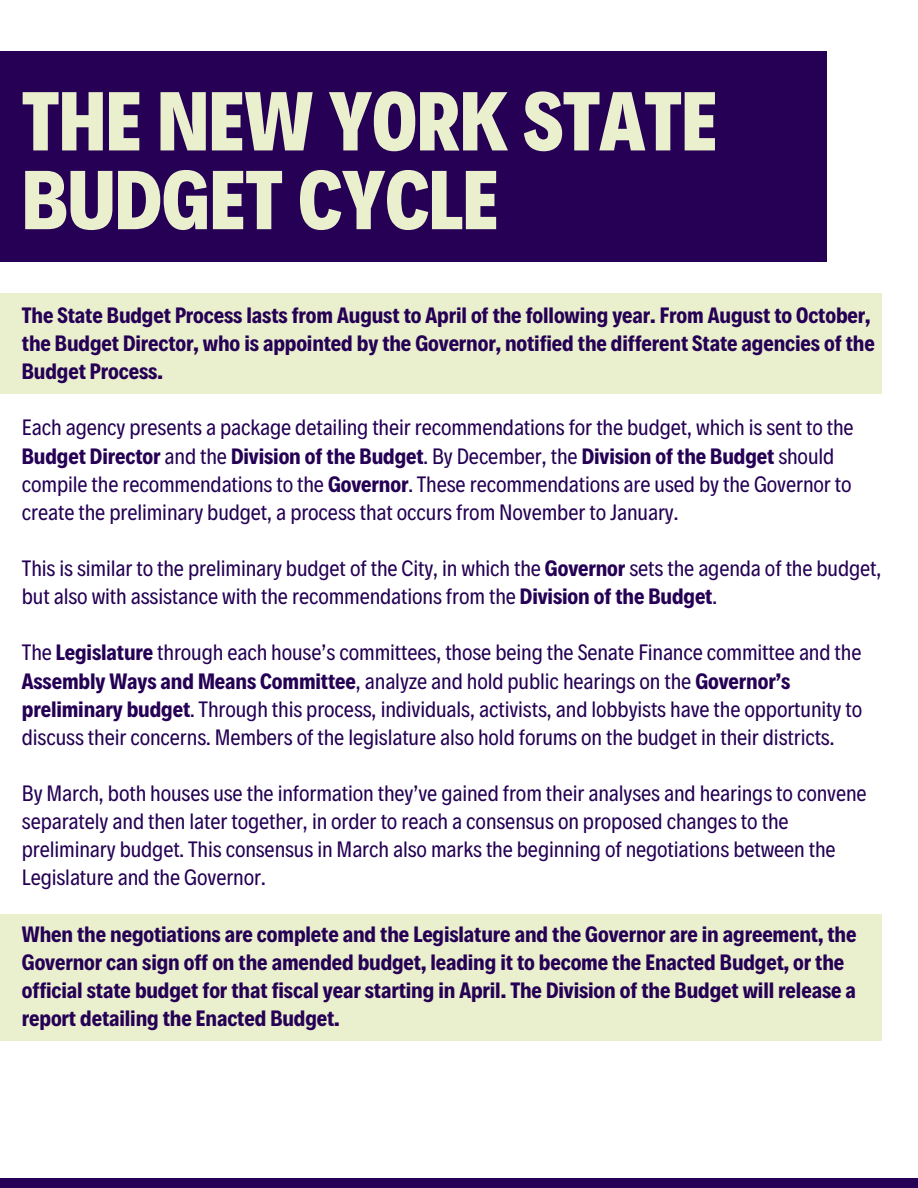
<style>
.page{position:relative;width:918px;height:1188px;background:#fff}
.page>*{position:absolute;margin:0;border:0;box-sizing:border-box;transform-origin:0 0}
.t1{font:800 84.45px "Decalotype";letter-spacing:-.005em;color:#eaf0ce}
.t2{font:22.5px/28.2px "Decalotype";letter-spacing:-.005em;color:#250054}
.t3{font:700 22.5px/28.2px "Decalotype";letter-spacing:-.005em;color:#250054}
.s1{font-weight:700}
</style>
<div class="page">
<div style="left:0;top:51px;width:826px;height:210px;background:#250054"></div>
<div style="left:0;top:294px;width:882px;height:100px;background:#eaf0ce"></div>
<div style="left:0;top:1178px;width:918px;height:10px;background:#250054"></div>
<div style="left:0;top:915px;width:882px;height:126px;background:#eaf0ce"></div>
<p class="t1" style="left:22px;top:65px;width:697px">THE NEW YORK STATE</p>
<p class="t1" style="left:22px;top:144px;width:478px">BUDGET CYCLE</p>
<p class="t3" style="left:22px;top:300px;width:854px">The State Budget Process lasts from August to April of the following year. From August to October, the Budget Director, who is appointed by the Governor, notified the different State agencies of the<br>Budget Process.</p>
<p class="t2" style="left:22px;top:412px;width:833px">Each agency presents a package detailing their recommendations for the budget, which is sent to the <span class="s1">Budget Director</span> and the <span class="s1">Division of the Budget</span>. By December, the <span class="s1">Division of the Budget</span> should compile the recommendations to the <span class="s1">Governor</span>. These recommendations are used by the Governor to create the preliminary budget, a process that occurs from November to January.</p>
<p class="t2" style="left:22px;top:553px;width:861px">This is similar to the preliminary budget of the City, in which the <span class="s1">Governor</span> sets the agenda of the budget, but also with assistance with the recommendations from the <span class="s1">Division of the Budget</span>.</p>
<p class="t2" style="left:22px;top:637px;width:842px">The <span class="s1">Legislature</span> through each house’s committees, those being the Senate Finance committee and the <span class="s1">Assembly Ways and Means Committee</span>, analyze and hold public hearings on the <span class="s1">Governor’s preliminary budget</span>. Through this process, individuals, activists, and lobbyists have the opportunity to discuss their concerns. Members of the legislature also hold forums on the budget in their districts.</p>
<p class="t2" style="left:22px;top:778px;width:846px">By March, both houses use the information they’ve gained from their analyses and hearings to convene separately and then later together, in order to reach a consensus on proposed changes to the preliminary budget. This consensus in March also marks the beginning of negotiations between the Legislature and the Governor.</p>
<p class="t3" style="left:22px;top:918px;width:836px">When the negotiations are complete and the Legislature and the Governor are in agreement, the Governor can sign off on the amended budget, leading it to become the Enacted Budget, or the official state budget for that fiscal year starting in April. The Division of the Budget will release a report detailing the Enacted Budget.</p>
</div>
